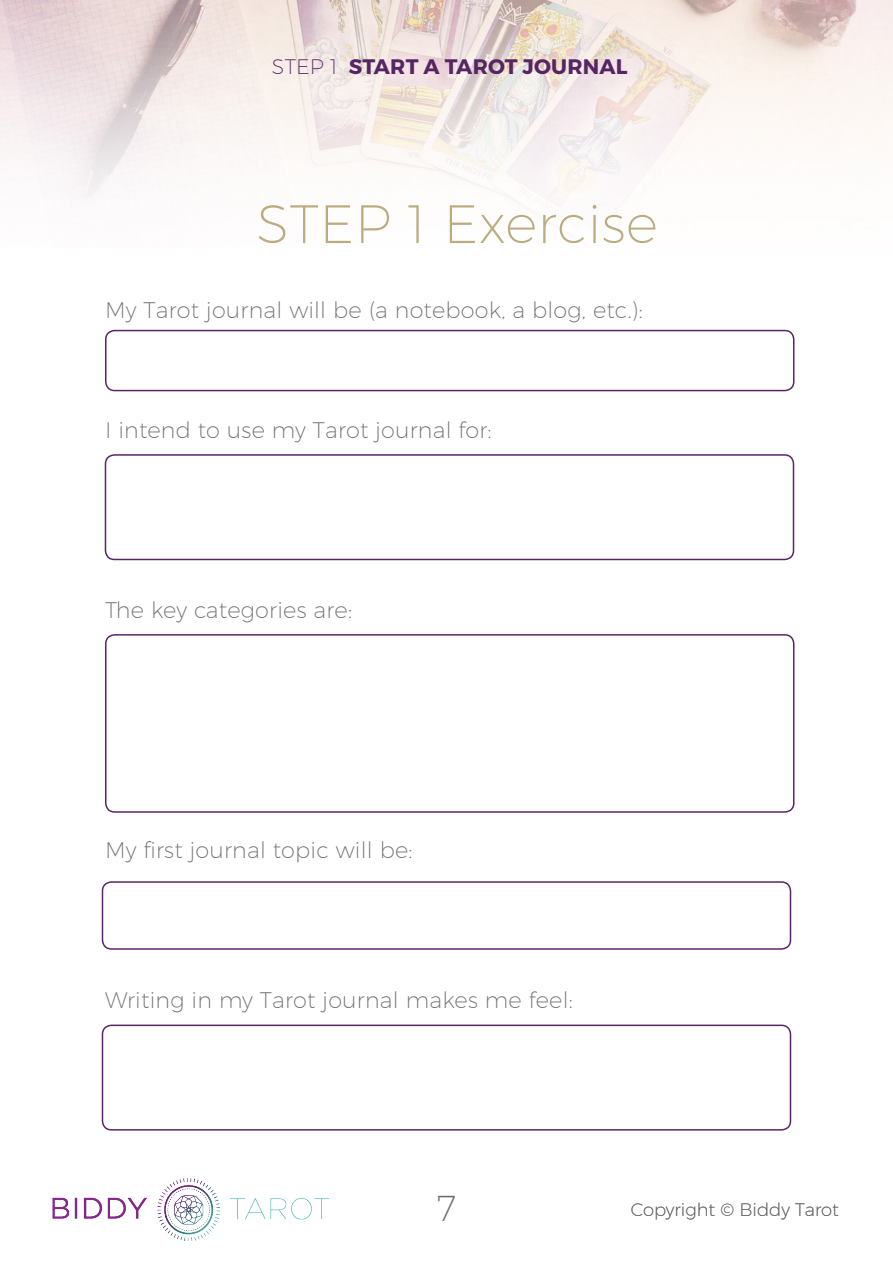
<style>
.page{position:relative;width:893px;height:1263px;background:#fff}
.page>*{position:absolute;margin:0;border:0;box-sizing:border-box;transform-origin:0 0}
.Subheader{font:200 54px "Montserrat";letter-spacing:.01em;color:#bcab7f}
.t1{font:200 36px "Montserrat";color:#6c6c6c}
.Paragragh_II{font:200 22.5px "Montserrat";letter-spacing:.01em;color:#6c6c6c}
.t2{font:700 21px "Montserrat";color:#582564}
.t3{font:200 21px "Montserrat";color:#582564}
.t4{font:200 18px "Montserrat";color:#6c6c6c}
.s1{font-weight:200}
</style>
<div class="page">
<img style="left:52px;top:1178px;width:278px;height:63px">
<img style="left:0;top:0;width:893px;height:207px">
<div style="left:105px;top:330px;width:689px;height:61px;border:2px solid #582564;border-radius:9px"></div>
<div style="left:105px;top:454px;width:689px;height:106px;border:2px solid #582564;border-radius:9px"></div>
<div style="left:102px;top:881px;width:689px;height:69px;border:2px solid #582564;border-radius:9px"></div>
<div style="left:102px;top:1024px;width:689px;height:106px;border:2px solid #582564;border-radius:9px"></div>
<div style="left:105px;top:634px;width:689px;height:179px;border:2px solid #582564;border-radius:9px"></div>
<p class="t3" style="left:272px;top:54px;width:27px">Step</p>
<p class="t2" style="left:330px;top:54px;width:48px"><span class="s1">1</span> START</p>
<p class="t2" style="left:424px;top:54px;width:50px">A TAROT</p>
<p class="t2" style="left:523px;top:54px;width:28px">JOURNAL</p>
<p class="Subheader" style="left:257px;top:191px;width:403px">STEP 1 Exercise</p>
<p class="Paragragh_II" style="left:105px;top:296px;width:539px">My Tarot journal will be (a notebook, a blog, etc.):</p>
<p class="Paragragh_II" style="left:105px;top:416px;width:388px">I intend to use my Tarot journal for:</p>
<p class="Paragragh_II" style="left:105px;top:596px;width:249px">The key categories are:</p>
<p class="Paragragh_II" style="left:105px;top:836px;width:309px">My first journal topic will be:</p>
<p class="Paragragh_II" style="left:105px;top:986px;width:469px">Writing in my Tarot journal makes me feel:</p>
<h2 class="t1" style="left:437px;top:1186px;width:21px">7</h2>
<p class="t4" style="left:631px;top:1198px;width:210px">Copyright © Biddy Tarot</p>
</div>
